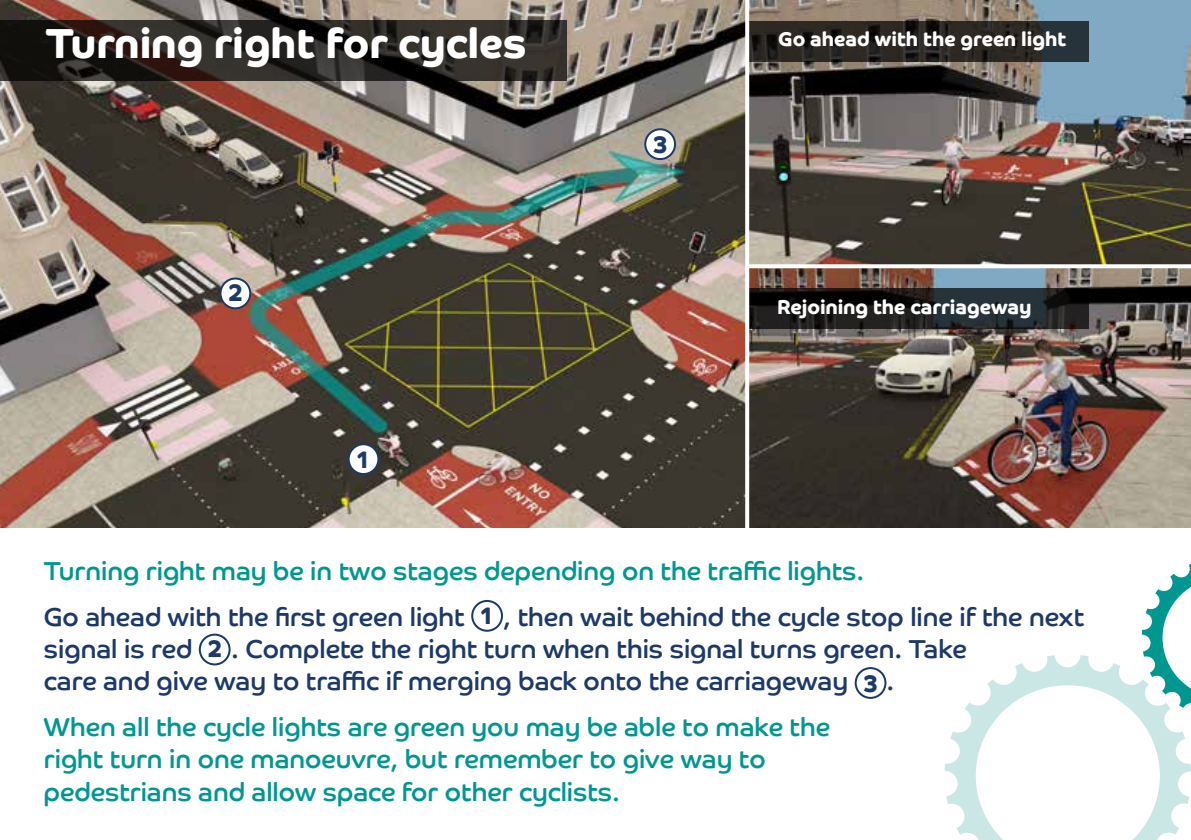
<style>
.page{position:relative;width:1191px;height:840px;background:#fff}
.page>*{position:absolute;margin:0;border:0;box-sizing:border-box;transform-origin:0 0}
.t1{font:700 42px "Co Headline";color:#fff}
.t2{font:26px/32px "Co Headline";color:#009791}
.t3{font:26px/32px "Co Headline";color:#1c3969}
.t4{font:700 24px "Co Headline";color:#1c3969}
.t5{font:700 20px "Co Headline";color:#fff}
.s1{font-weight:700;font-size:24px}
</style>
<div class="page">
<img style="left:0;top:0;width:1191px;height:527px">
<svg style="left:749px;top:288px;width:339px;height:40px;background:#1d1f21"></svg>
<svg style="left:0;top:20px;width:567px;height:60px;background:#27221f"></svg>
<svg style="left:749px;top:264px;width:442px;height:4px"></svg>
<svg style="left:749px;top:21px;width:339px;height:40px;background:#282724"></svg>
<svg style="left:745px;top:0;width:4px;height:528px"></svg>
<div style="left:220px;top:278px;width:30px;height:30px;background:#fff;border-radius:50%"></div>
<div style="left:219px;top:277px;width:32px;height:32px;border:2px solid #1c3969;border-radius:50%"></div>
<div style="left:349px;top:444px;width:29px;height:30px;background:#fff;border-radius:50%"></div>
<div style="left:348px;top:443px;width:31px;height:32px;border:2px solid #1c3969;border-radius:50%"></div>
<div style="left:645px;top:129px;width:30px;height:30px;background:#fff;border-radius:50%"></div>
<div style="left:644px;top:128px;width:32px;height:32px;border:2px solid #1c3969;border-radius:50%"></div>
<div style="left:471px;top:599px;width:32px;height:32px;border:2px solid #1c3969;border-radius:50%"></div>
<div style="left:199px;top:633px;width:32px;height:32px;border:2px solid #1c3969;border-radius:50%"></div>
<svg style="left:944px;top:655px;width:247px;height:184px"></svg>
<svg style="left:1141px;top:564px;width:50px;height:154px"></svg>
<div style="left:854px;top:666px;width:32px;height:32px;border:2px solid #1c3969;border-radius:50%"></div>
<p class="t1" style="left:46px;top:19px;width:482px">Turning right for cycles</p>
<p class="t4" style="left:229px;top:279px;width:15px">2</p>
<p class="t4" style="left:357px;top:445px;width:13px">1</p>
<p class="t4" style="left:653px;top:130px;width:16px">3</p>
<p class="t5" style="left:778px;top:27px;width:289px">Go ahead with the green light</p>
<p class="t5" style="left:777px;top:295px;width:256px">Rejoining the carriageway</p>
<p class="t2" style="left:44px;top:555px;width:822px">Turning right may be in two stages depending on the traffic lights.</p>
<p class="t3" style="left:44px;top:601px;width:1041px">Go ahead with the first green light <span class="s1">1</span> , then wait behind the cycle stop line if the next signal is red <span class="s1">2</span> . Complete the right turn when this signal turns green. Take<br>care and give way to traffic if merging back onto the carriageway <span class="s1">3</span> .</p>
<p class="t2" style="left:44px;top:711px;width:787px">When all the cycle lights are green you may be able to make the right turn in one manoeuvre, but remember to give way to pedestrians and allow space for other cyclists.</p>
</div>
